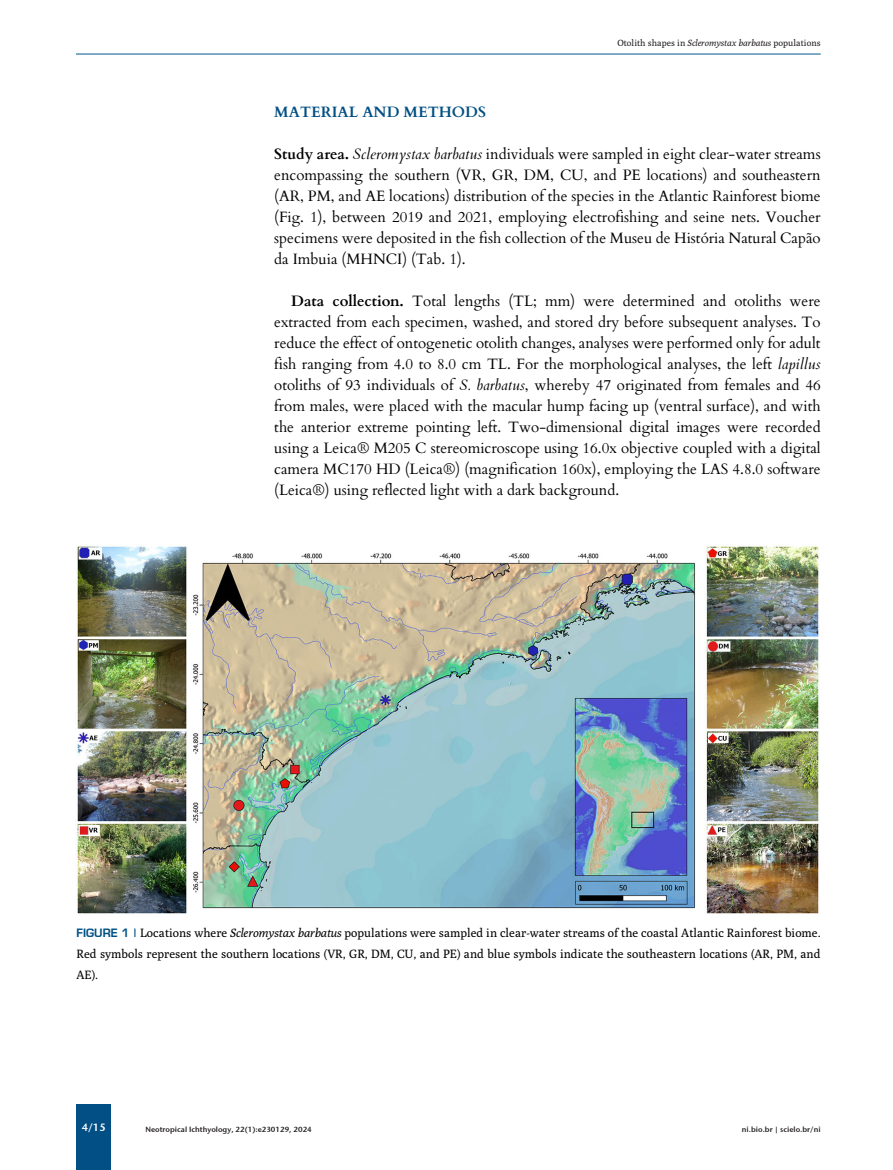
<style>
.page{position:relative;width:893px;height:1170px;background:#fff}
.page>*{position:absolute;margin:0;border:0;box-sizing:border-box;transform-origin:0 0}
.t1{font:15px/21px "Cardo";color:#000;text-align:justify}
.NI_Subtittulos{font:700 15px "Cardo";color:#014f84}
.t2{font:12px/21px "Poly";color:#000;text-align:justify}
.t3{font:10.5px "Stone Sans Sem ITCTT Semi";color:#fff}
.t4{font:9px "Poly";color:#231f20}
.t5{font:7.5px "Stone Sans Sem ITCTT Semi";color:#231f20}
.s1{font-style:italic}
.s2{font-weight:700}
.s3{font-family:"Eugenio Medium Normal";color:#015085}
</style>
<div class="page">
<div style="left:77px;top:1104px;width:34px;height:65px;background:#014f84"></div>
<hr style="left:76px;top:54px;width:745px;height:1px;background:#01558c">
<img style="left:77px;top:546px;width:743px;height:368px">
<p class="t4" style="left:617px;top:38px;width:205px">Otolith shapes in <span class="s1">Scleromystax barbatus</span> populations</p>
<p class="NI_Subtittulos" style="left:274px;top:100px;width:213px">MATERIAL AND METHODS</p>
<p class="t1" style="left:274px;top:143px;width:548px"><span class="s2">Study area.</span> <span class="s1">Scleromystax barbatus</span> individuals were sampled in eight clear-water streams encompassing the southern (VR, GR, DM, CU, and PE locations) and southeastern (AR, PM, and AE locations) distribution of the species in the Atlantic Rainforest biome (Fig. 1), between 2019 and 2021, employing electrofishing and seine nets. Voucher specimens were deposited in the fish collection of the Museu de História Natural Capão da Imbuia (MHNCI) (Tab. 1).</p>
<p class="t1" style="left:274px;top:290px;width:548px;text-indent:17px"><span class="s2">Data collection.</span> Total lengths (TL; mm) were determined and otoliths were extracted from each specimen, washed, and stored dry before subsequent analyses. To reduce the effect of ontogenetic otolith changes, analyses were performed only for adult fish ranging from 4.0 to 8.0 cm TL. For the morphological analyses, the left <span class="s1">lapillus </span>otoliths of 93 individuals of <span class="s1">S. barbatus</span>, whereby 47 originated from females and 46 from males, were placed with the macular hump facing up (ventral surface), and with the anterior extreme pointing left. Two-dimensional digital images were recorded using a Leica® M205 C stereomicroscope using 16.0x objective coupled with a digital camera MC170 HD (Leica®) (magnification 160x), employing the LAS 4.8.0 software (Leica®) using reflected light with a dark background.</p>
<p class="t2" style="left:77px;top:921px;width:746px"><span class="s3">FIGURE 1 |</span> Locations where <span class="s1">Scleromystax barbatus</span> populations were sampled in clear-water streams of the coastal Atlantic Rainforest biome.<br>Red symbols represent the southern locations (VR, GR, DM, CU, and PE) and blue symbols indicate the southeastern locations (AR, PM, and AE).</p>
<p class="t3" style="left:82px;top:1118px;width:25px">4/15</p>
<p class="t5" style="left:145px;top:1122px;width:168px">Neotropical Ichthyology, 22(1):e230129, 2024</p>
<p class="t5" style="left:742px;top:1122px;width:80px">ni.bio.br | scielo.br/ni</p>
</div>
